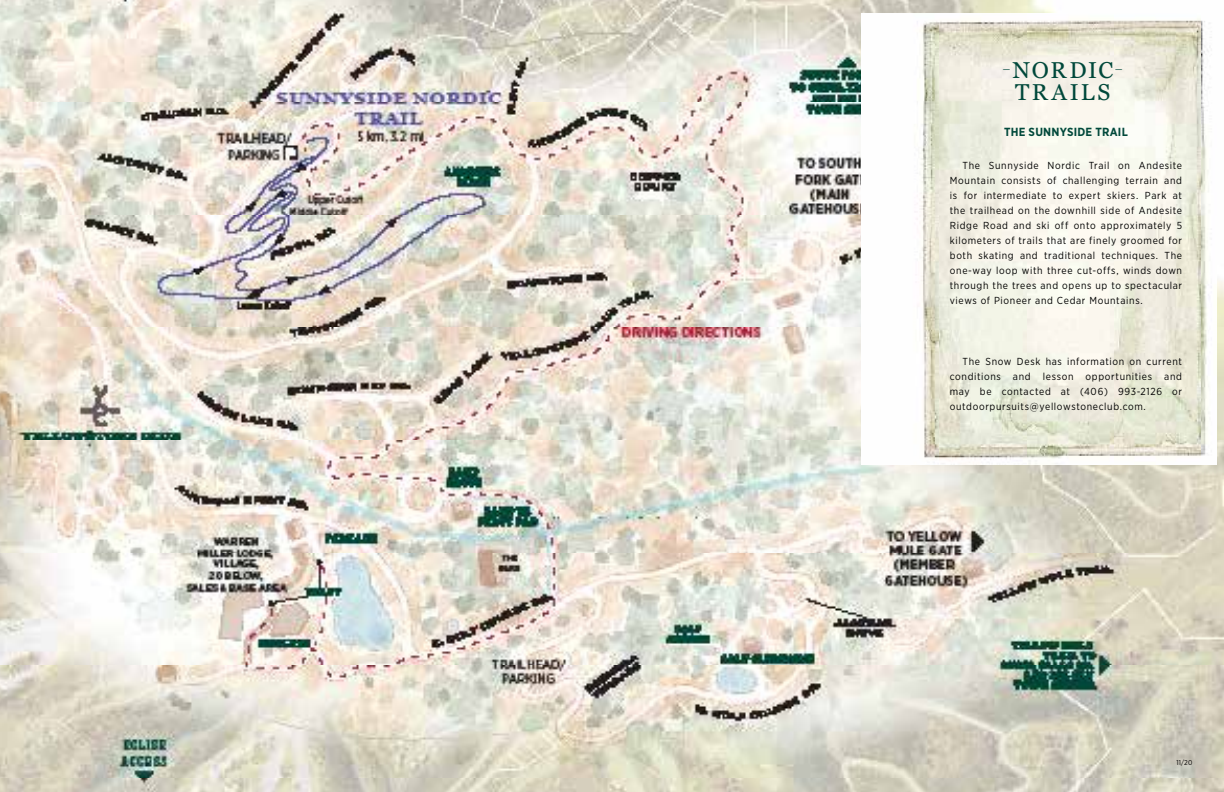
<style>
.page{position:relative;width:1224px;height:792px;background:#fff}
.page>*{position:absolute;margin:0;border:0;box-sizing:border-box;transform-origin:0 0}
.t1{font:23px "Georgia";letter-spacing:.1em;color:#00483a}
.t2{font:700 11.8px "Gotham Narrow";letter-spacing:.02em;color:#00483a}
.t3{font:10.2px/15px "Gotham Narrow";letter-spacing:.065em;color:#000;text-align:justify}
.t4{font:700 8px "Georgia";color:#00483a}
.t5{font:7px "Gotham Narrow";color:#000}
</style>
<div class="page">
<img style="left:0;top:0;width:1224px;height:792px">
<img style="left:862px;top:14px;width:355px;height:451px">
<p class="t4" style="left:1003px;top:64px;width:9px">—</p>
<h1 class="t1" style="left:1013px;top:57px;width:102px">NORDIC</h1>
<p class="t4" style="left:1115px;top:64px;width:9px">—</p>
<h1 class="t1" style="left:1015px;top:79px;width:97px">TRAILS</h1>
<p class="t2" style="left:1004px;top:125px;width:125px">THE SUNNYSIDE TRAIL</p>
<p class="t3" style="left:950px;top:158px;width:234px;text-indent:13px">The Sunnyside Nordic Trail on Andesite Mountain consists of challenging terrain and is for intermediate to expert skiers. Park at the trailhead on the downhill side of Andesite Ridge Road and ski off onto approximately 5 kilometers of trails that are finely groomed for both skating and traditional techniques. The one-way loop with three cut-offs, winds down through the trees and opens up to spectacular views of Pioneer and Cedar Mountains.</p>
<p class="t3" style="left:950px;top:353px;width:234px;text-indent:13px">The Snow Desk has information on current conditions and lesson opportunities and may be contacted at (406) 993-2126 or outdoorpursuits@yellowstoneclub.com.</p>
<p class="t5" style="left:1176px;top:758px;width:17px">11/20</p>
</div>
